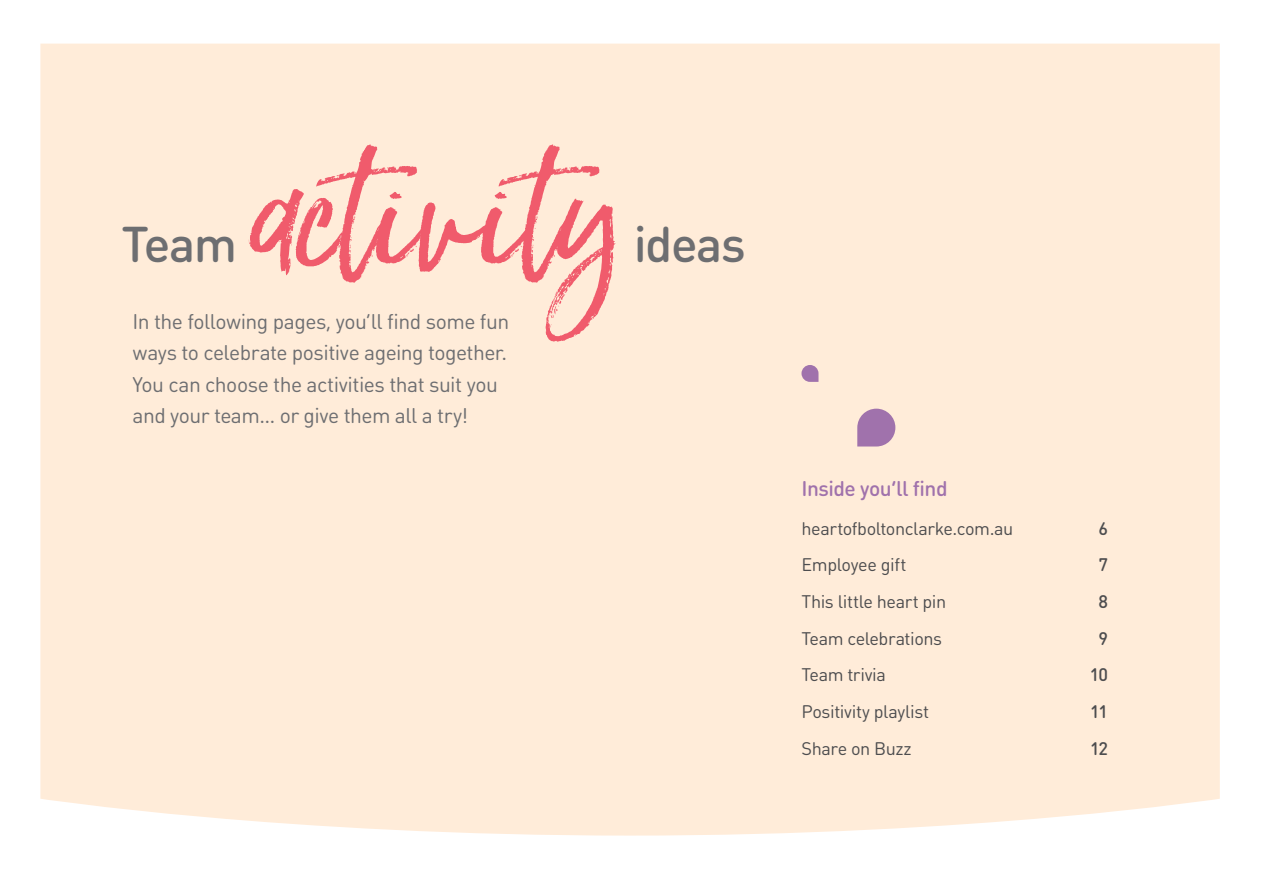
<style>
.page{position:relative;width:1263px;height:893px;background:#fff}
.page>*{position:absolute;margin:0;border:0;box-sizing:border-box;transform-origin:0 0}
.t1{font:155.85px "Born Ready";letter-spacing:-.005em;color:#f05b6c}
.t2{font:500 49.5px "DIN Round OT";letter-spacing:-.03em;color:#6d6e71}
.t3{font:21px/31.5px "DIN Round OT";letter-spacing:-.025em;color:#6d6e71}
.t4{font:500 21px "DIN Round OT";letter-spacing:-.025em;color:#a072ac}
.t5{font:18px "DIN Round OT";letter-spacing:-.025em;color:#4d4d4f}
.t6{font:500 18px "DIN Round OT";color:#4d4d4f}
</style>
<div class="page">
<div style="left:40px;top:44px;width:1180px;height:792px;background:#ffecd9"></div>
<svg style="left:801px;top:365px;width:17px;height:17px"></svg>
<svg style="left:857px;top:409px;width:38px;height:37px"></svg>
<h1 class="t1" style="left:251px;top:117px;width:373px">activity</h1>
<h2 class="t2" style="left:122px;top:212px;width:117px">Team</h2>
<p class="t3" style="left:133px;top:305px;width:378px">In the following pages, you’ll find some fun ways to celebrate positive ageing together.<br>You can choose the activities that suit you and your team… or give them all a try!</p>
<h2 class="t2" style="left:634px;top:212px;width:113px">ideas</h2>
<p class="t4" style="left:801px;top:475px;width:148px">Inside you’ll find</p>
<p class="t5" style="left:801px;top:517px;width:213px">heartofboltonclarke.com.au</p>
<p class="t6" style="left:1098px;top:517px;width:11px">6</p>
<p class="t5" style="left:801px;top:554px;width:106px">Employee gift</p>
<p class="t6" style="left:1098px;top:553px;width:11px">7</p>
<p class="t5" style="left:801px;top:590px;width:146px">This little heart pin</p>
<p class="t6" style="left:1098px;top:590px;width:11px">8</p>
<p class="t5" style="left:801px;top:627px;width:142px">Team celebrations</p>
<p class="t6" style="left:1098px;top:627px;width:11px">9</p>
<p class="t5" style="left:801px;top:663px;width:86px">Team trivia</p>
<p class="t6" style="left:1090px;top:663px;width:20px">10</p>
<p class="t5" style="left:801px;top:700px;width:129px">Positivity playlist</p>
<p class="t6" style="left:1090px;top:700px;width:19px">11</p>
<p class="t5" style="left:801px;top:737px;width:112px">Share on Buzz</p>
<p class="t6" style="left:1090px;top:737px;width:19px">12</p>
</div>
